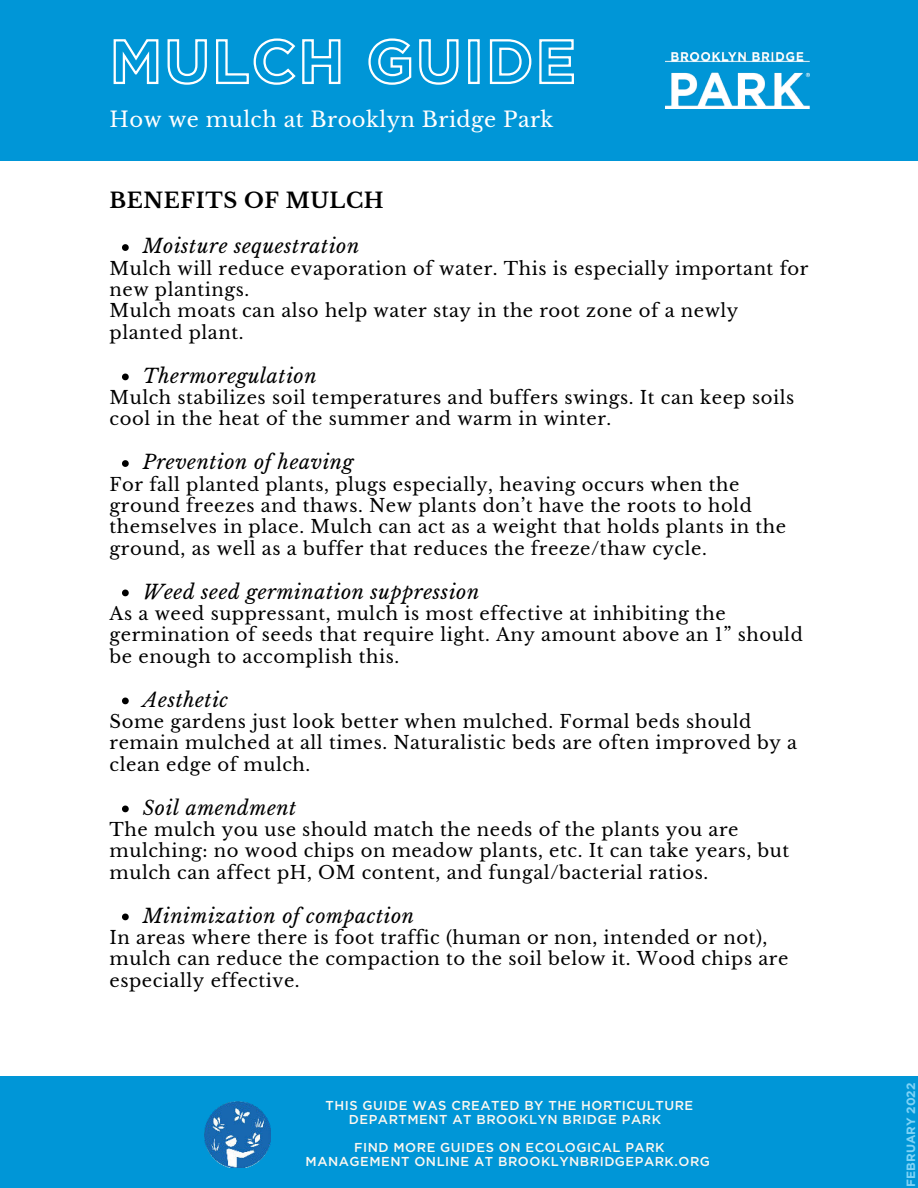
<style>
.page{position:relative;width:918px;height:1188px;background:#fff}
.page>*{position:absolute;margin:0;border:0;box-sizing:border-box;transform-origin:0 0}
.t1{font:21px "Libre Baskerville";letter-spacing:.02em;color:#fff}
.t2{font:700 21px "Libre Baskerville";letter-spacing:.03em;color:#000}
.t3{font:italic 19.5px "Libre Baskerville";letter-spacing:.03em;color:#000}
.t4{font:18px/21.3px "Libre Baskerville";letter-spacing:.03em;color:#000}
.t5{font:500 12.9px/14px "Gotham";letter-spacing:.04em;color:#fdf8f1}
.t6{font:700 12px "Gotham";color:#7ed3f7}
</style>
<div class="page">
<div style="left:0;top:0;width:918px;height:161px;background:#0096d7"></div>
<img style="left:666px;top:52px;width:144px;height:56px">
<svg style="left:113px;top:38px;width:461px;height:47px"></svg>
<div style="left:0;top:1077px;width:918px;height:111px;background:#0096d7"></div>
<img style="left:205px;top:1101px;width:66px;height:67px">
<svg style="left:122px;top:244px;width:7px;height:7px"></svg>
<svg style="left:122px;top:374px;width:7px;height:6px"></svg>
<svg style="left:122px;top:460px;width:7px;height:7px"></svg>
<svg style="left:122px;top:590px;width:7px;height:6px"></svg>
<svg style="left:122px;top:698px;width:7px;height:6px"></svg>
<svg style="left:122px;top:806px;width:7px;height:6px"></svg>
<svg style="left:122px;top:914px;width:7px;height:6px"></svg>
<p class="t1" style="left:110px;top:106px;width:446px">How we mulch at Brooklyn Bridge Park</p>
<p class="t2" style="left:110px;top:188px;width:276px">BENEFITS OF MULCH</p>
<p class="t3" style="left:143px;top:234px;width:218px">Moisture sequestration</p>
<p class="t4" style="left:110px;top:257px;width:700px">Mulch will reduce evaporation of water. This is especially important for new plantings.<br>Mulch moats can also help water stay in the root zone of a newly planted plant.</p>
<p class="t3" style="left:143px;top:364px;width:175px">Thermoregulation</p>
<p class="t4" style="left:110px;top:387px;width:686px">Mulch stabilizes soil temperatures and buffers swings. It can keep soils cool in the heat of the summer and warm in winter.</p>
<p class="t3" style="left:143px;top:450px;width:212px">Prevention of heaving</p>
<p class="t4" style="left:110px;top:473px;width:678px">For fall planted plants, plugs especially, heaving occurs when the ground freezes and thaws. New plants don’t have the roots to hold themselves in place. Mulch can act as a weight that holds plants in the ground, as well as a buffer that reduces the freeze/thaw cycle.</p>
<p class="t3" style="left:143px;top:580px;width:338px">Weed seed germination suppression</p>
<p class="t4" style="left:110px;top:603px;width:695px">As a weed suppressant, mulch is most effective at inhibiting the germination of seeds that require light. Any amount above an 1” should be enough to accomplish this.</p>
<p class="t3" style="left:143px;top:688px;width:87px">Aesthetic</p>
<p class="t4" style="left:110px;top:711px;width:689px">Some gardens just look better when mulched. Formal beds should remain mulched at all times. Naturalistic beds are often improved by a clean edge of mulch.</p>
<p class="t3" style="left:143px;top:796px;width:155px">Soil amendment</p>
<p class="t4" style="left:110px;top:819px;width:681px">The mulch you use should match the needs of the plants you are mulching: no wood chips on meadow plants, etc. It can take years, but mulch can affect pH, OM content, and fungal/bacterial ratios.</p>
<p class="t3" style="left:143px;top:904px;width:273px">Minimization of compaction</p>
<p class="t4" style="left:110px;top:927px;width:680px">In areas where there is foot traffic (human or non, intended or not), mulch can reduce the compaction to the soil below it. Wood chips are especially effective.</p>
<p class="t5" style="left:349px;top:1099px;width:346px;text-indent:-23px">THIS GUIDE WAS CREATED BY THE HORTICULTURE<br>DEPARTMENT AT BROOKLYN BRIDGE PARK</p>
<p class="t5" style="left:306px;top:1141px;width:406px;text-align:center">FIND MORE GUIDES ON ECOLOGICAL PARK<br>MANAGEMENT ONLINE AT BROOKLYNBRIDGEPARK.ORG</p>
<p class="t6" style="left:903px;top:1187px;width:105px;rotate:-90deg">FEBRUARY 2022</p>
</div>
